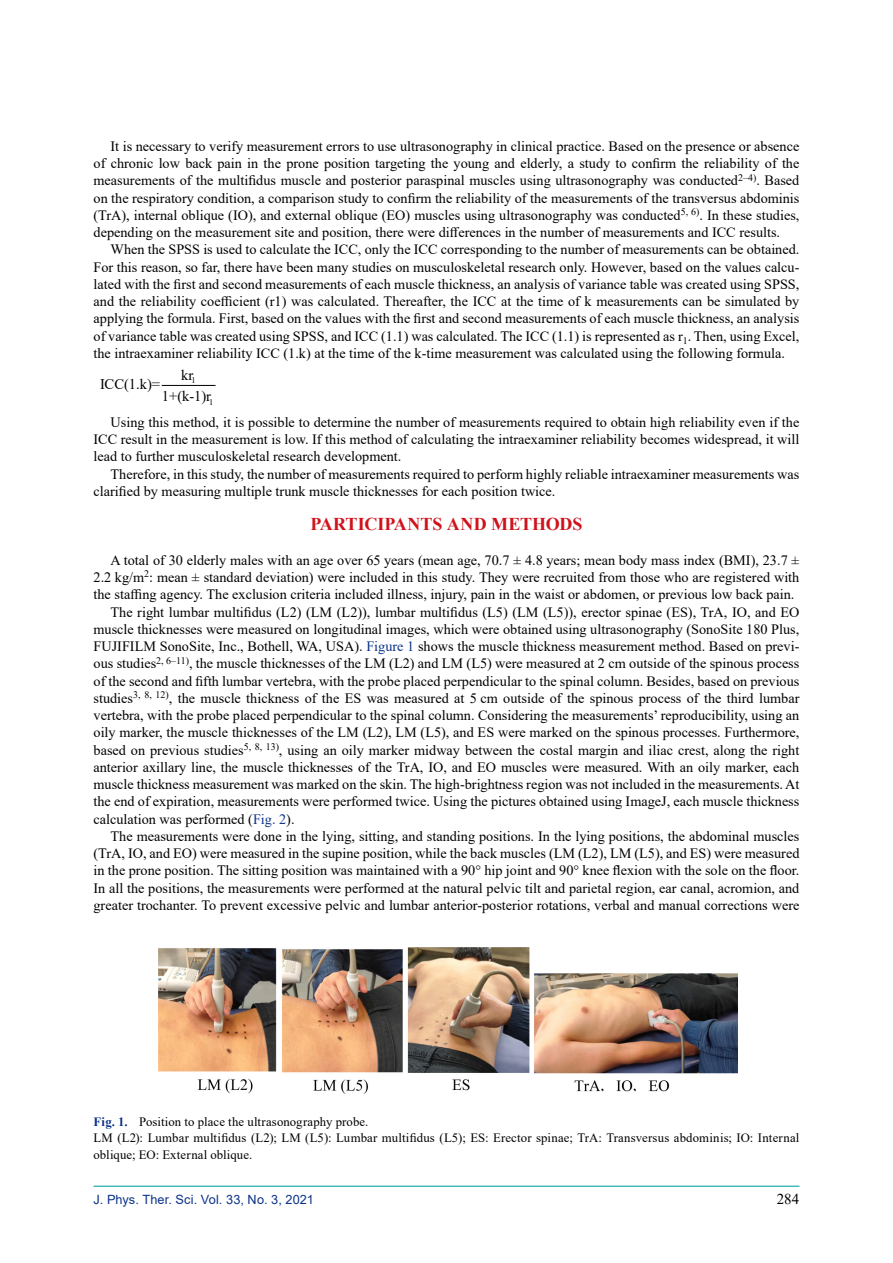
<style>
.page{position:relative;width:893px;height:1263px;background:#fff}
.page>*{position:absolute;margin:0;border:0;box-sizing:border-box;transform-origin:0 0}
.t1{font:700 18px "Times New Roman";color:#d0121b}
.t2{font:15px "Times New Roman";color:#000}
.t3{font:14.7px "Times New Roman";color:#000}
.t4{font:14.25px/17.2px "Times New Roman";color:#000;text-align:justify}
.t5{font:12.75px/16.5px "Times New Roman";letter-spacing:.01em;color:#000}
.t6{font:12.75px "Arial";letter-spacing:.01em;color:#0c3388}
.t7{font:8.55px "Times New Roman";color:#000}
.s1{color:#0c3388}
.s2{font-weight:700;color:#0c3388}
</style>
<div class="page">
<hr style="left:162px;top:385px;width:53px;height:1px;background:#000">
<hr style="left:94px;top:1186px;width:705px;height:1px;background:#009fa1">
<img style="left:158px;top:948px;width:580px;height:146px">
<p class="t4" style="left:94px;top:137px;width:707px;text-indent:17px">It is necessary to verify measurement errors to use ultrasonography in clinical practice. Based on the presence or absence of chronic low back pain in the prone position targeting the young and elderly, a study to confirm the reliability of the measurements of the multifidus muscle and posterior paraspinal muscles using ultrasonography was conducted<sup>2–4)</sup>. Based on the respiratory condition, a comparison study to confirm the reliability of the measurements of the transversus abdominis (TrA), internal oblique (IO), and external oblique (EO) muscles using ultrasonography was conducted<sup>5,</sup> <sup>6)</sup>. In these studies, depending on the measurement site and position, there were differences in the number of measurements and ICC results.</p>
<p class="t4" style="left:94px;top:240px;width:707px;text-indent:17px">When the SPSS is used to calculate the ICC, only the ICC corresponding to the number of measurements can be obtained.<br>For this reason, so far, there have been many studies on musculoskeletal research only. However, based on the values calcu&shy;lated with the first and second measurements of each muscle thickness, an analysis of variance table was created using SPSS, and the reliability coefficient (r1) was calculated. Thereafter, the ICC at the time of k measurements can be simulated by applying the formula. First, based on the values with the first and second measurements of each muscle thickness, an analysis of variance table was created using SPSS, and ICC (1.1) was calculated. The ICC (1.1) is represented as r<sub>1</sub>. Then, using Excel, the intraexaminer reliability ICC (1.k) at the time of the k-time measurement was calculated using the following formula.</p>
<p class="t7" style="left:192px;top:375px;width:6px">1</p>
<p class="t7" style="left:209px;top:396px;width:6px">1</p>
<p class="t3" style="left:181px;top:364px;width:14px">kr</p>
<p class="t3" style="left:100px;top:374px;width:62px">ICC(1.k)=</p>
<p class="t3" style="left:162px;top:385px;width:51px">1+(k-1)r</p>
<p class="t4" style="left:94px;top:413px;width:707px;text-indent:17px">Using this method, it is possible to determine the number of measurements required to obtain high reliability even if the ICC result in the measurement is low. If this method of calculating the intraexaminer reliability becomes widespread, it will lead to further musculoskeletal research development.</p>
<p class="t4" style="left:94px;top:465px;width:707px;text-indent:17px">Therefore, in this study, the number of measurements required to perform highly reliable intraexaminer measurements was clarified by measuring multiple trunk muscle thicknesses for each position twice.</p>
<p class="t1" style="left:310px;top:511px;width:274px">PARTICIPANTS AND METHODS</p>
<p class="t4" style="left:111px;top:551px;width:690px">A total of 30 elderly males with an age over 65 years (mean age, 70.7 ± 4.8 years; mean body mass index (BMI), 23.7 ±</p>
<p class="t4" style="left:94px;top:568px;width:707px">2.2 kg/m<sup>2</sup>: mean ± standard deviation) were included in this study. They were recruited from those who are registered with</p>
<p class="t4" style="left:94px;top:585px;width:702px">the staffing agency. The exclusion criteria included illness, injury, pain in the waist or abdomen, or previous low back pain.</p>
<p class="t4" style="left:111px;top:603px;width:690px">The right lumbar multifidus (L2) (LM (L2)), lumbar multifidus (L5) (LM (L5)), erector spinae (ES), TrA, IO, and EO</p>
<p class="t4" style="left:94px;top:620px;width:707px">muscle thicknesses were measured on longitudinal images, which were obtained using ultrasonography (SonoSite 180 Plus,</p>
<p class="t4" style="left:94px;top:637px;width:707px">FUJIFILM SonoSite, Inc., Bothell, WA, USA). <span class="s1">Figure 1</span> shows the muscle thickness measurement method. Based on previ-</p>
<p class="t4" style="left:94px;top:654px;width:707px">ous studies<sup>2,</sup> <sup>6–11)</sup>, the muscle thicknesses of the LM (L2) and LM (L5) were measured at 2 cm outside of the spinous process</p>
<p class="t4" style="left:94px;top:672px;width:707px">of the second and fifth lumbar vertebra, with the probe placed perpendicular to the spinal column. Besides, based on previous</p>
<p class="t4" style="left:94px;top:689px;width:707px">studies<sup>3,</sup> <sup>8,</sup> <sup>12)</sup>, the muscle thickness of the ES was measured at 5 cm outside of the spinous process of the third lumbar</p>
<p class="t4" style="left:94px;top:706px;width:707px">vertebra, with the probe placed perpendicular to the spinal column. Considering the measurements’ reproducibility, using an</p>
<p class="t4" style="left:94px;top:723px;width:707px">oily marker, the muscle thicknesses of the LM (L2), LM (L5), and ES were marked on the spinous processes. Furthermore,</p>
<p class="t4" style="left:94px;top:741px;width:707px">based on previous studies<sup>5,</sup> <sup>8,</sup> <sup>13)</sup>, using an oily marker midway between the costal margin and iliac crest, along the right</p>
<p class="t4" style="left:94px;top:758px;width:707px">anterior axillary line, the muscle thicknesses of the TrA, IO, and EO muscles were measured. With an oily marker, each</p>
<p class="t4" style="left:94px;top:775px;width:707px">muscle thickness measurement was marked on the skin. The high-brightness region was not included in the measurements. At</p>
<p class="t4" style="left:94px;top:792px;width:707px">the end of expiration, measurements were performed twice. Using the pictures obtained using ImageJ, each muscle thickness</p>
<p class="t4" style="left:94px;top:810px;width:203px">calculation was performed (<span class="s1">Fig. 2</span>).</p>
<p class="t4" style="left:111px;top:827px;width:690px">The measurements were done in the lying, sitting, and standing positions. In the lying positions, the abdominal muscles</p>
<p class="t4" style="left:94px;top:844px;width:707px">(TrA, IO, and EO) were measured in the supine position, while the back muscles (LM (L2), LM (L5), and ES) were measured</p>
<p class="t4" style="left:94px;top:861px;width:707px">in the prone position. The sitting position was maintained with a 90° hip joint and 90° knee flexion with the sole on the floor.</p>
<p class="t4" style="left:94px;top:879px;width:707px">In all the positions, the measurements were performed at the natural pelvic tilt and parietal region, ear canal, acromion, and</p>
<p class="t4" style="left:94px;top:896px;width:707px">greater trochanter. To prevent excessive pelvic and lumbar anterior-posterior rotations, verbal and manual corrections were</p>
<p class="t5" style="left:94px;top:1113px;width:707px"><span class="s2">Fig. 1.</span> Position to place the ultrasonography probe.<br>LM (L2): Lumbar multifidus (L2); LM (L5): Lumbar multifidus (L5); ES: Erector spinae; TrA: Transversus abdominis; IO: Internal oblique; EO: External oblique.</p>
<p class="t6" style="left:94px;top:1190px;width:222px">J. Phys. Ther. Sci. Vol. 33, No. 3, 2021</p>
<p class="t2" style="left:777px;top:1188px;width:24px">284</p>
</div>
